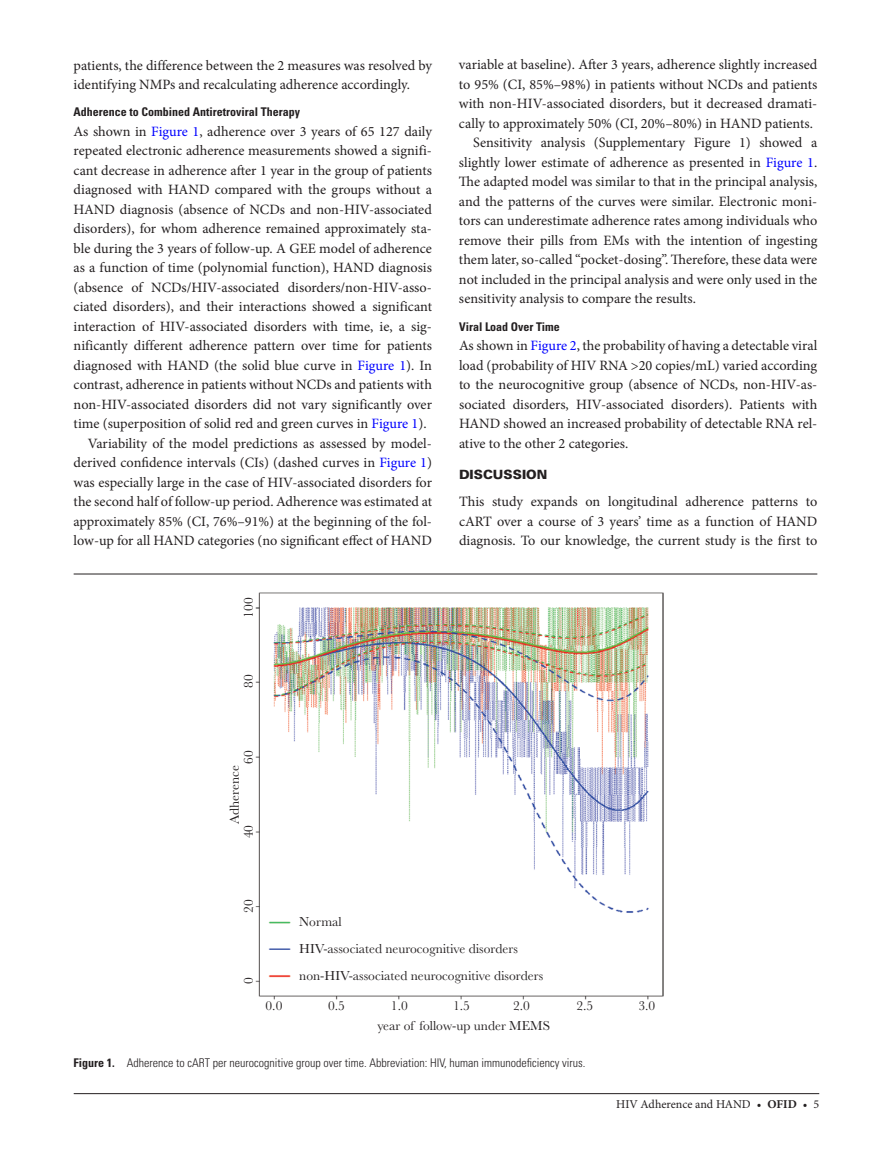
<style>
.page{position:relative;width:891px;height:1174px;background:#fff}
.page>*{position:absolute;margin:0;border:0;box-sizing:border-box;transform-origin:0 0}
.t1{font:14.25px/19.5px "Minion Pro";color:#231f20;text-align:justify}
.t2{font:13.5px/27.5px "Baskerville MT Std";color:#231f20}
.t3{font:900 12.75px "Univers LT Std";color:#231f20}
.t4{font:300 condensed 12px "Univers LT Std";color:#231f20}
.t5{font:700 condensed 12px "Univers LT Std";color:#231f20}
.t6{font:12px "Minion Pro";color:#231f20}
.s1{color:#00f}
.s2{font-weight:700}
</style>
<div class="page">
<hr style="left:74px;top:1093px;width:745px;height:1px;background:#231f20">
<hr style="left:74px;top:574px;width:743px;height:1px;background:#231f20">
<img style="left:255px;top:592px;width:408px;height:407px">
<p class="t1" style="left:74px;top:55px;width:360px">patients, the difference between the 2 measures was resolved by identifying NMPs and recalculating adherence accordingly.</p>
<p class="t5" style="left:74px;top:104px;width:228px">Adherence to Combined Antiretroviral Therapy</p>
<p class="t1" style="left:74px;top:121px;width:360px">As shown in <span class="s1">Figure 1</span>, adherence over 3 years of 65 127 daily</p>
<p class="t1" style="left:74px;top:141px;width:360px">repeated electronic adherence measurements showed a signifi-</p>
<p class="t1" style="left:74px;top:160px;width:360px">cant decrease in adherence after 1 year in the group of patients</p>
<p class="t1" style="left:74px;top:180px;width:360px">diagnosed with HAND compared with the groups without a</p>
<p class="t1" style="left:74px;top:199px;width:360px">HAND diagnosis (absence of NCDs and non-HIV-associated</p>
<p class="t1" style="left:74px;top:219px;width:360px">disorders), for whom adherence remained approximately sta-</p>
<p class="t1" style="left:74px;top:238px;width:360px">ble during the 3 years of follow-up. A GEE model of adherence</p>
<p class="t1" style="left:74px;top:258px;width:360px">as a function of time (polynomial function), HAND diagnosis</p>
<p class="t1" style="left:74px;top:277px;width:360px">(absence of NCDs/HIV-associated disorders/non-HIV-asso-</p>
<p class="t1" style="left:74px;top:297px;width:360px">ciated disorders), and their interactions showed a significant</p>
<p class="t1" style="left:74px;top:316px;width:360px">interaction of HIV-associated disorders with time, ie, a sig-</p>
<p class="t1" style="left:74px;top:336px;width:360px">nificantly different adherence pattern over time for patients</p>
<p class="t1" style="left:74px;top:355px;width:360px">diagnosed with HAND (the solid blue curve in <span class="s1">Figure 1</span>). In</p>
<p class="t1" style="left:74px;top:375px;width:360px">contrast, adherence in patients without NCDs and patients with</p>
<p class="t1" style="left:74px;top:394px;width:360px">non-HIV-associated disorders did not vary significantly over</p>
<p class="t1" style="left:74px;top:414px;width:354px">time (superposition of solid red and green curves in <span class="s1">Figure 1</span>).</p>
<p class="t1" style="left:88px;top:433px;width:346px">Variability of the model predictions as assessed by model-</p>
<p class="t1" style="left:74px;top:453px;width:360px">derived confidence intervals (CIs) (dashed curves in <span class="s1">Figure 1</span>)</p>
<p class="t1" style="left:74px;top:472px;width:360px">was especially large in the case of HIV-associated disorders for</p>
<p class="t1" style="left:74px;top:492px;width:360px">the second half of follow-up period. Adherence was estimated at</p>
<p class="t1" style="left:74px;top:511px;width:360px">approximately 85% (CI, 76%–91%) at the beginning of the fol-</p>
<p class="t1" style="left:74px;top:531px;width:360px">low-up for all HAND categories (no significant effect of HAND</p>
<p class="t2" style="left:235px;top:618px;width:22px;rotate:-90deg">100</p>
<p class="t2" style="left:235px;top:688px;width:15px;rotate:-90deg">80</p>
<p class="t2" style="left:235px;top:764px;width:15px;rotate:-90deg">60</p>
<p class="t2" style="left:221px;top:824px;width:60px;rotate:-90deg">Adherence</p>
<p class="t2" style="left:235px;top:838px;width:15px;rotate:-90deg">40</p>
<p class="t2" style="left:235px;top:913px;width:15px;rotate:-90deg">20</p>
<p class="t1" style="left:459px;top:55px;width:360px">variable at baseline). After 3 years, adherence slightly increased</p>
<p class="t1" style="left:459px;top:75px;width:360px">to 95% (CI, 85%–98%) in patients without NCDs and patients</p>
<p class="t1" style="left:459px;top:94px;width:360px">with non-HIV-associated disorders, but it decreased dramati-</p>
<p class="t1" style="left:459px;top:114px;width:356px">cally to approximately 50% (CI, 20%–80%) in HAND patients.</p>
<p class="t1" style="left:473px;top:133px;width:346px">Sensitivity analysis (Supplementary Figure 1) showed a</p>
<p class="t1" style="left:459px;top:153px;width:360px">slightly lower estimate of adherence as presented in <span class="s1">Figure 1</span>.</p>
<p class="t1" style="left:459px;top:172px;width:360px">The adapted model was similar to that in the principal analysis,</p>
<p class="t1" style="left:459px;top:192px;width:360px">and the patterns of the curves were similar. Electronic moni-</p>
<p class="t1" style="left:459px;top:211px;width:360px">tors can underestimate adherence rates among individuals who</p>
<p class="t1" style="left:459px;top:231px;width:360px">remove their pills from EMs with the intention of ingesting</p>
<p class="t1" style="left:459px;top:250px;width:360px">them later, so-called “pocket-dosing”. Therefore, these data were</p>
<p class="t1" style="left:459px;top:270px;width:360px">not included in the principal analysis and were only used in the</p>
<p class="t1" style="left:459px;top:289px;width:239px">sensitivity analysis to compare the results.</p>
<p class="t5" style="left:459px;top:319px;width:102px">Viral Load Over Time</p>
<p class="t1" style="left:459px;top:336px;width:360px">As shown in <span class="s1">Figure 2</span>, the probability of having a detectable viral load (probability of HIV RNA &gt;20 copies/mL) varied according to the neurocognitive group (absence of NCDs, non-HIV-as&shy;sociated disorders, HIV-associated disorders). Patients with HAND showed an increased probability of detectable RNA rel&shy;ative to the other 2 categories.</p>
<p class="t3" style="left:459px;top:467px;width:90px">DISCUSSION</p>
<p class="t1" style="left:459px;top:492px;width:360px">This study expands on longitudinal adherence patterns to cART over a course of 3 years’ time as a function of HAND diagnosis. To our knowledge, the current study is the first to</p>
<p class="t2" style="left:235px;top:984px;width:8px;rotate:-90deg">0</p>
<p class="t2" style="left:299px;top:908px;width:246px">Normal<br>HIV-associated neurocognitive disorders non-HIV-associated neurocognitive disorders</p>
<p class="t2" style="left:391px;top:992px;width:18px">1.0</p>
<p class="t2" style="left:453px;top:992px;width:18px">1.5</p>
<p class="t2" style="left:513px;top:992px;width:18px">2.0</p>
<p class="t2" style="left:576px;top:992px;width:18px">2.5</p>
<p class="t2" style="left:377px;top:1012px;width:174px">year of follow-up under MEMS</p>
<p class="t2" style="left:266px;top:992px;width:18px">0.0</p>
<p class="t2" style="left:328px;top:992px;width:18px">0.5</p>
<p class="t4" style="left:74px;top:1056px;width:513px"><span class="s2">Figure 1.</span> Adherence to cART per neurocognitive group over time. Abbreviation: HIV, human immunodeficiency virus.</p>
<p class="t2" style="left:639px;top:992px;width:18px">3.0</p>
<p class="t6" style="left:616px;top:1096px;width:205px">HIV Adherence and HAND • <span class="s2">OFID</span> • 5</p>
</div>
